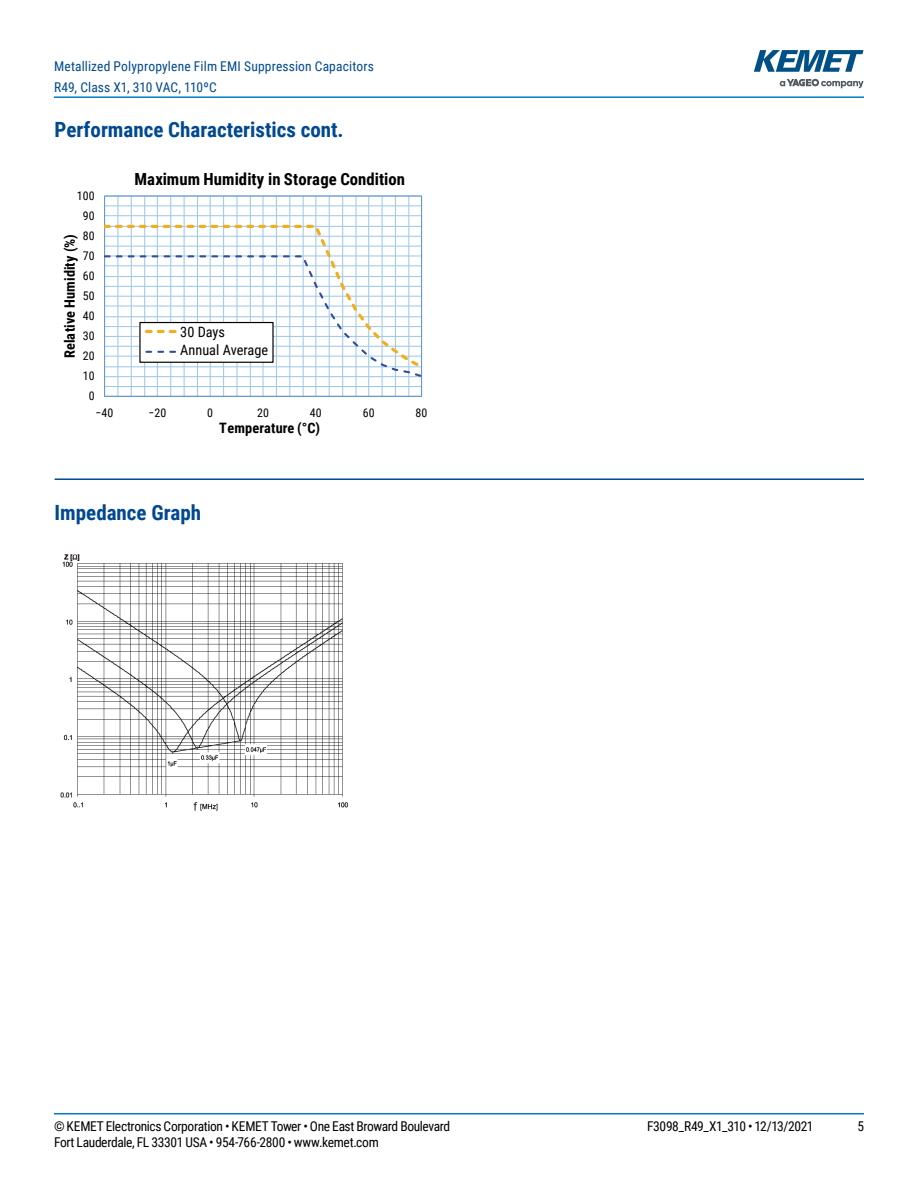
<style>
.page{position:relative;width:918px;height:1188px;background:#fff}
.page>*{position:absolute;margin:0;border:0;box-sizing:border-box;transform-origin:0 0}
.t1{font:700 21px "Roboto Condensed";color:#004990}
.t2{font:700 16.65px "Roboto Condensed";letter-spacing:.005em;color:#000}
.t3{font:700 14.4px "Roboto Condensed";letter-spacing:.005em;color:#000}
.t4{font:14.4px/18.8px "Roboto Condensed";color:#000}
.t5{font:13.5px "Roboto Condensed";letter-spacing:-.025em;color:#000}
.t6{font:13.5px/21px "Roboto Condensed";letter-spacing:.01em;color:#004990}
.t7{font:12px "Roboto Condensed";letter-spacing:.005em;color:#000}
</style>
<div class="page">
<hr style="left:54px;top:1113px;width:810px;height:2px;background:#007dc3">
<hr style="left:54px;top:96px;width:810px;height:2px;background:#007dc3">
<svg style="left:780px;top:79px;width:84px;height:9px"></svg>
<svg style="left:754px;top:50px;width:110px;height:22px"></svg>
<hr style="left:55px;top:478px;width:809px;height:2px;background:#004990">
<hr style="left:105px;top:205px;width:317px;height:1px;background:#9fc9eb">
<hr style="left:105px;top:215px;width:317px;height:1px;background:#9fc9eb">
<hr style="left:105px;top:386px;width:317px;height:1px;background:#9fc9eb">
<hr style="left:408px;top:196px;width:1px;height:200px;background:#9fc9eb">
<hr style="left:395px;top:196px;width:1px;height:200px;background:#9fc9eb">
<hr style="left:382px;top:196px;width:1px;height:200px;background:#9fc9eb">
<hr style="left:368px;top:196px;width:1px;height:200px;background:#9fc9eb">
<hr style="left:355px;top:196px;width:2px;height:200px;background:#9fc9eb">
<hr style="left:342px;top:196px;width:1px;height:200px;background:#9fc9eb">
<hr style="left:329px;top:196px;width:1px;height:200px;background:#9fc9eb">
<hr style="left:315px;top:196px;width:1px;height:200px;background:#9fc9eb">
<hr style="left:303px;top:196px;width:1px;height:200px;background:#9fc9eb">
<hr style="left:289px;top:196px;width:1px;height:200px;background:#9fc9eb">
<hr style="left:276px;top:196px;width:1px;height:200px;background:#9fc9eb">
<hr style="left:263px;top:196px;width:1px;height:200px;background:#9fc9eb">
<hr style="left:250px;top:196px;width:1px;height:200px;background:#9fc9eb">
<hr style="left:236px;top:196px;width:1px;height:200px;background:#9fc9eb">
<hr style="left:223px;top:196px;width:1px;height:200px;background:#9fc9eb">
<hr style="left:210px;top:196px;width:1px;height:200px;background:#9fc9eb">
<hr style="left:197px;top:196px;width:1px;height:200px;background:#9fc9eb">
<hr style="left:184px;top:196px;width:1px;height:200px;background:#9fc9eb">
<hr style="left:170px;top:196px;width:1px;height:200px;background:#9fc9eb">
<hr style="left:157px;top:196px;width:1px;height:200px;background:#9fc9eb">
<hr style="left:144px;top:196px;width:1px;height:200px;background:#9fc9eb">
<hr style="left:131px;top:196px;width:1px;height:200px;background:#9fc9eb">
<hr style="left:117px;top:196px;width:1px;height:200px;background:#9fc9eb">
<hr style="left:104px;top:196px;width:1px;height:200px;background:#69c">
<hr style="left:105px;top:396px;width:317px;height:1px;background:#69c">
<svg style="left:104px;top:223px;width:318px;height:31px"></svg>
<svg style="left:104px;top:254px;width:318px;height:125px"></svg>
<img style="left:60px;top:554px;width:289px;height:257px">
<p class="t6" style="left:54px;top:55px;width:321px">Metallized Polypropylene Film EMI Suppression Capacitors<br>R49, Class X1, 310 VAC, 110ºC</p>
<h1 class="t1" style="left:55px;top:115px;width:291px">Performance Characteristics cont.</h1>
<p class="t7" style="left:77px;top:187px;width:19px">100</p>
<p class="t7" style="left:83px;top:207px;width:13px">90</p>
<p class="t7" style="left:83px;top:227px;width:13px">80</p>
<p class="t3" style="left:60px;top:358px;width:126px;rotate:-90deg">Relative Humidity (%)</p>
<p class="t7" style="left:83px;top:247px;width:13px">70</p>
<p class="t7" style="left:83px;top:267px;width:13px">60</p>
<p class="t7" style="left:83px;top:287px;width:13px">50</p>
<p class="t7" style="left:83px;top:307px;width:13px">40</p>
<p class="t7" style="left:83px;top:327px;width:13px">30</p>
<p class="t7" style="left:83px;top:348px;width:13px">20</p>
<p class="t7" style="left:83px;top:368px;width:13px">10</p>
<p class="t7" style="left:89px;top:388px;width:7px">0</p>
<p class="t2" style="left:134px;top:168px;width:272px">Maximum Humidity in Storage Condition</p>
<p class="t4" style="left:180px;top:322px;width:89px">30 Days<br>Annual Average</p>
<p class="t7" style="left:96px;top:404px;width:19px">−40</p>
<p class="t7" style="left:148px;top:404px;width:19px">−20</p>
<p class="t7" style="left:207px;top:404px;width:7px">0</p>
<p class="t7" style="left:257px;top:404px;width:13px">20</p>
<p class="t7" style="left:310px;top:404px;width:13px">40</p>
<p class="t7" style="left:363px;top:404px;width:13px">60</p>
<p class="t7" style="left:416px;top:404px;width:13px">80</p>
<p class="t3" style="left:219px;top:418px;width:102px">Temperature (°C)</p>
<h1 class="t1" style="left:55px;top:498px;width:148px">Impedance Graph</h1>
<p class="t5" style="left:54px;top:1116px;width:398px">© KEMET Electronics Corporation • KEMET Tower • One East Broward Boulevard</p>
<p class="t5" style="left:647px;top:1116px;width:168px">F3098_R49_X1_310 • 12/13/2021</p>
<p class="t5" style="left:857px;top:1116px;width:8px">5</p>
<p class="t5" style="left:54px;top:1133px;width:326px">Fort Lauderdale, FL 33301 USA • 954-766-2800 • www.kemet.com</p>
</div>
